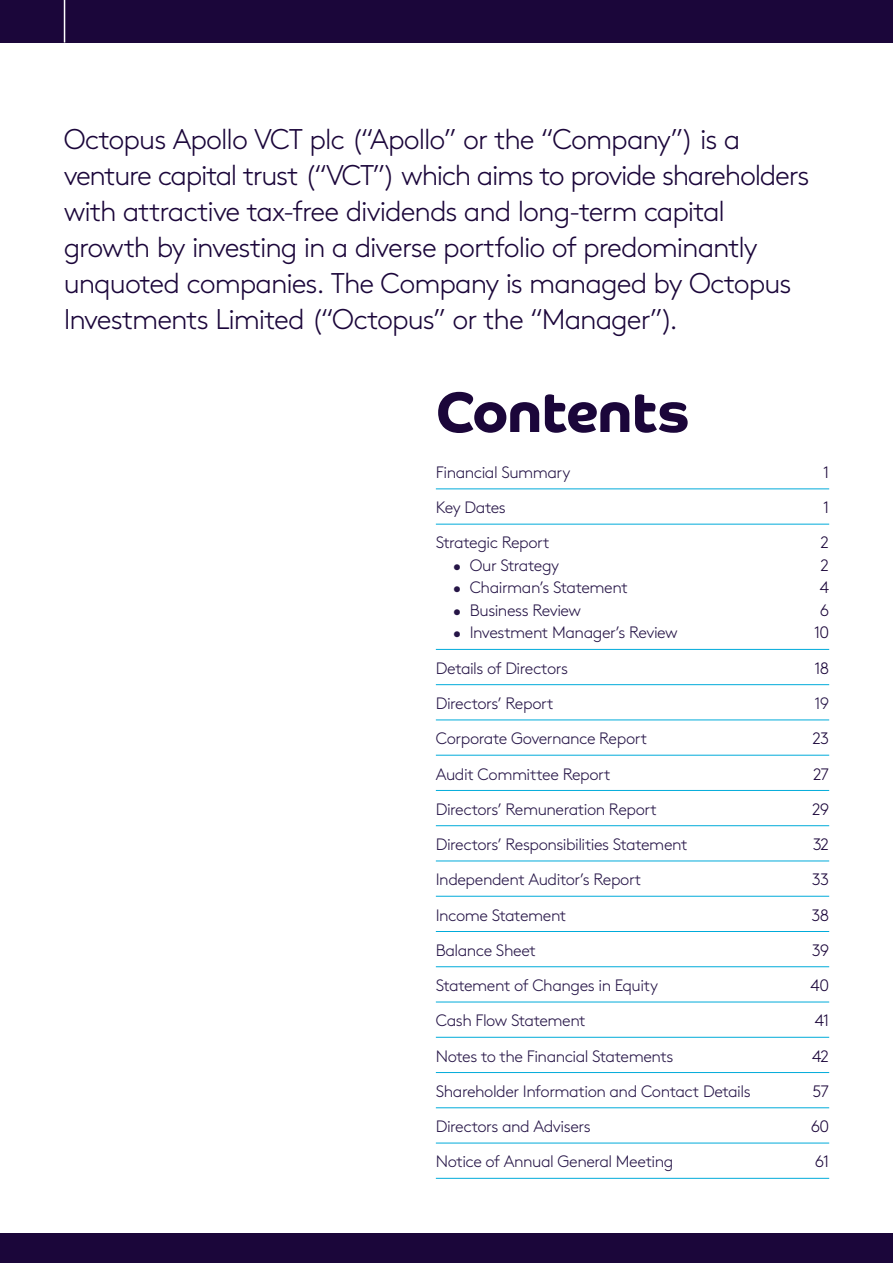
<style>
.page{position:relative;width:893px;height:1263px;background:#fff}
.page>*{position:absolute;margin:0;border:0;box-sizing:border-box;transform-origin:0 0}
.t1{font:700 57px "Co Headline";letter-spacing:-.01em;color:#1b063a}
.t2{font:300 28.5px/36px "Brown";letter-spacing:-.04em;color:#1b063a}
.t3{font:300 16.5px "Brown";letter-spacing:-.03em;color:#261547}
.t4{font:300 16.5px "Brown";letter-spacing:-.055em;color:#1b063a}
</style>
<div class="page">
<div style="left:0;top:1233px;width:893px;height:30px;background:#1b063a"></div>
<div style="left:0;top:0;width:893px;height:43px;background:#1b063a"></div>
<hr style="left:64px;top:0;width:1px;height:43px;background:#fff">
<hr style="left:436px;top:488px;width:393px;height:1px;background:#00abda">
<hr style="left:436px;top:524px;width:393px;height:1px;background:#00abda">
<hr style="left:436px;top:649px;width:393px;height:1px;background:#00abda">
<hr style="left:436px;top:684px;width:393px;height:1px;background:#00abda">
<hr style="left:436px;top:719px;width:393px;height:1px;background:#00abda">
<hr style="left:436px;top:755px;width:393px;height:1px;background:#00abda">
<hr style="left:436px;top:790px;width:393px;height:1px;background:#00abda">
<hr style="left:436px;top:825px;width:393px;height:1px;background:#00abda">
<hr style="left:436px;top:860px;width:393px;height:1px;background:#00abda">
<hr style="left:436px;top:896px;width:393px;height:1px;background:#00abda">
<hr style="left:436px;top:931px;width:393px;height:1px;background:#00abda">
<hr style="left:436px;top:966px;width:393px;height:1px;background:#00abda">
<hr style="left:436px;top:1002px;width:393px;height:1px;background:#00abda">
<hr style="left:436px;top:1037px;width:393px;height:1px;background:#00abda">
<hr style="left:436px;top:1072px;width:393px;height:1px;background:#00abda">
<hr style="left:436px;top:1107px;width:393px;height:1px;background:#00abda">
<hr style="left:436px;top:1143px;width:393px;height:1px;background:#00abda">
<hr style="left:436px;top:1178px;width:393px;height:1px;background:#00abda">
<p class="t2" style="left:64px;top:119px;width:747px">Octopus Apollo VCT plc (“Apollo” or the “Company”) is a venture capital trust (“VCT”) which aims to provide shareholders with attractive tax-free dividends and long-term capital growth by investing in a diverse portfolio of predominantly unquoted companies. The Company is managed by Octopus Investments Limited (“Octopus” or the “Manager”).</p>
<h1 class="t1" style="left:436px;top:377px;width:255px">Contents</h1>
<p class="t3" style="left:436px;top:460px;width:136px">Financial Summary</p>
<p class="t4" style="left:823px;top:460px;width:8px">1</p>
<p class="t3" style="left:436px;top:495px;width:72px">Key Dates</p>
<p class="t4" style="left:823px;top:495px;width:8px">1</p>
<p class="t3" style="left:436px;top:530px;width:115px">Strategic Report</p>
<p class="t4" style="left:821px;top:530px;width:10px">2</p>
<p class="t3" style="left:453px;top:553px;width:108px">• Our Strategy</p>
<p class="t4" style="left:821px;top:553px;width:10px">2</p>
<p class="t3" style="left:453px;top:575px;width:177px">• Chairman’s Statement</p>
<p class="t4" style="left:820px;top:575px;width:11px">4</p>
<p class="t3" style="left:453px;top:598px;width:130px">• Business Review</p>
<p class="t4" style="left:820px;top:598px;width:11px">6</p>
<p class="t3" style="left:453px;top:620px;width:226px">• Investment Manager’s Review</p>
<p class="t4" style="left:814px;top:620px;width:17px">10</p>
<p class="t3" style="left:436px;top:656px;width:134px">Details of Directors</p>
<p class="t4" style="left:814px;top:656px;width:16px">18</p>
<p class="t3" style="left:436px;top:691px;width:119px">Directors’ Report</p>
<p class="t3" style="left:815px;top:691px;width:16px">19</p>
<p class="t3" style="left:436px;top:726px;width:213px">Corporate Governance Report</p>
<p class="t4" style="left:812px;top:726px;width:18px">23</p>
<p class="t3" style="left:436px;top:762px;width:176px">Audit Committee Report</p>
<p class="t4" style="left:813px;top:762px;width:18px">27</p>
<p class="t3" style="left:436px;top:797px;width:223px">Directors’ Remuneration Report</p>
<p class="t4" style="left:812px;top:797px;width:19px">29</p>
<p class="t3" style="left:436px;top:832px;width:253px">Directors’ Responsibilities Statement</p>
<p class="t4" style="left:813px;top:832px;width:18px">32</p>
<p class="t3" style="left:436px;top:867px;width:207px">Independent Auditor’s Report</p>
<p class="t4" style="left:812px;top:867px;width:19px">33</p>
<p class="t3" style="left:436px;top:903px;width:132px">Income Statement</p>
<p class="t4" style="left:811px;top:903px;width:19px">38</p>
<p class="t3" style="left:436px;top:938px;width:102px">Balance Sheet</p>
<p class="t4" style="left:812px;top:938px;width:19px">39</p>
<p class="t3" style="left:436px;top:973px;width:224px">Statement of Changes in Equity</p>
<p class="t4" style="left:811px;top:973px;width:20px">40</p>
<p class="t3" style="left:436px;top:1008px;width:152px">Cash Flow Statement</p>
<p class="t4" style="left:815px;top:1008px;width:16px">41</p>
<p class="t3" style="left:436px;top:1044px;width:239px">Notes to the Financial Statements</p>
<p class="t4" style="left:812px;top:1044px;width:18px">42</p>
<p class="t3" style="left:436px;top:1079px;width:316px">Shareholder Information and Contact Details</p>
<p class="t4" style="left:812px;top:1079px;width:18px">57</p>
<p class="t3" style="left:436px;top:1114px;width:156px">Directors and Advisers</p>
<p class="t4" style="left:811px;top:1114px;width:20px">60</p>
<p class="t3" style="left:436px;top:1149px;width:239px">Notice of Annual General Meeting</p>
<p class="t4" style="left:815px;top:1149px;width:16px">61</p>
</div>
